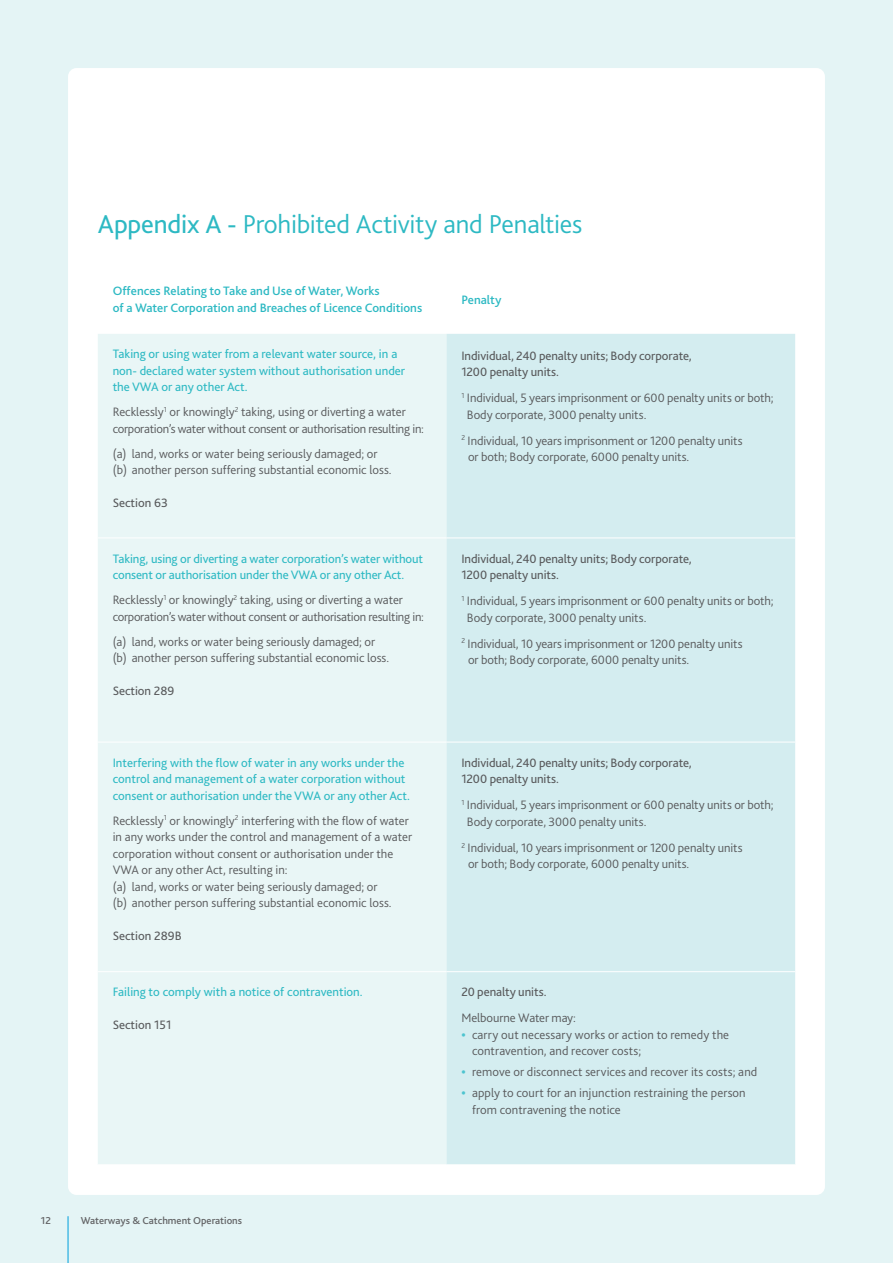
<style>
.page{position:relative;width:893px;height:1263px;background:#e4f4f5}
.page>*{position:absolute;margin:0;border:0;box-sizing:border-box;transform-origin:0 0}
.t1{font:300 27px "Bliss";letter-spacing:-.015em;color:#2db9c3}
.t2{font:300 12.75px/16.5px "Bliss";letter-spacing:-.005em;color:#58595b}
.t3{font:12.75px/16.5px "Bliss";color:#2db9c3}
.t4{font:12.75px/16.5px "Bliss";letter-spacing:-.005em;color:#58595b}
.t5{font:500 12.75px/16.5px "Bliss";color:#2db9c3}
.t6{font:500 10.5px "Bliss";color:#636466}
.s1{font-weight:400}
.s2{font-weight:800;color:#4dc4cf}
</style>
<div class="page">
<div style="left:68px;top:68px;width:757px;height:1127px;background:#fff;border-radius:9px"></div>
<hr style="left:68px;top:1216px;width:1px;height:47px;background:#00a0dc">
<div style="left:98px;top:334px;width:348px;height:830px;background:#e9f6f6"></div>
<div style="left:446px;top:334px;width:349px;height:830px;background:#d4edf0"></div>
<hr style="left:98px;top:537px;width:348px;height:1px;background:#fff">
<hr style="left:446px;top:537px;width:349px;height:1px;background:#fff">
<hr style="left:446px;top:742px;width:349px;height:1px;background:#fff">
<hr style="left:98px;top:742px;width:348px;height:1px;background:#fff">
<hr style="left:98px;top:971px;width:348px;height:1px;background:#fff">
<hr style="left:446px;top:971px;width:349px;height:1px;background:#fff">
<h1 class="t1" style="left:98px;top:207px;width:486px"><span class="s1">Appendix A -</span> Prohibited Activity and Penalties</h1>
<p class="t5" style="left:113px;top:283px;width:311px">Offences Relating to Take and Use of Water, Works<br>of a Water Corporation and Breaches of Licence Conditions</p>
<p class="t5" style="left:461px;top:291px;width:42px">Penalty</p>
<p class="t3" style="left:113px;top:346px;width:294px">Taking or using water from a relevant water source, in a non- declared water system without authorisation under the VWA or any other Act.</p>
<p class="t2" style="left:113px;top:404px;width:313px">Recklessly<sup>1</sup> or knowingly<sup>2</sup> taking, using or diverting a water corporation’s water without consent or authorisation resulting in:</p>
<p class="t2" style="left:113px;top:445px;width:280px">(a) land, works or water being seriously damaged; or (b) another person suffering substantial economic loss.</p>
<p class="t4" style="left:113px;top:495px;width:57px">Section 63</p>
<p class="t4" style="left:461px;top:347px;width:232px">Individual, 240 penalty units; Body corporate,<br>1200 penalty units.</p>
<p class="t2" style="left:467px;top:390px;width:308px;text-indent:-6px"><sup>1</sup> Individual, 5 years imprisonment or 600 penalty units or both;<br>Body corporate, 3000 penalty units.</p>
<p class="t2" style="left:468px;top:432px;width:276px;text-indent:-7px"><sup>2</sup> Individual, 10 years imprisonment or 1200 penalty units or both; Body corporate, 6000 penalty units.</p>
<p class="t3" style="left:113px;top:550px;width:312px">Taking, using or diverting a water corporation’s water without consent or authorisation under the VWA or any other Act.</p>
<p class="t2" style="left:113px;top:591px;width:313px">Recklessly<sup>1</sup> or knowingly<sup>2</sup> taking, using or diverting a water corporation’s water without consent or authorisation resulting in:</p>
<p class="t2" style="left:113px;top:633px;width:278px">(a) land, works or water being seriously damaged; or (b) another person suffering substantial economic loss.</p>
<p class="t4" style="left:113px;top:682px;width:63px">Section 289</p>
<p class="t3" style="left:113px;top:754px;width:299px">Interfering with the flow of water in any works under the control and management of a water corporation without consent or authorisation under the VWA or any other Act.</p>
<p class="t2" style="left:113px;top:812px;width:301px">Recklessly<sup>1</sup> or knowingly<sup>2</sup> interfering with the flow of water in any works under the control and management of a water corporation without consent or authorisation under the VWA or any other Act, resulting in:<br>(a) land, works or water being seriously damaged; or<br>(b) another person suffering substantial economic loss.</p>
<p class="t4" style="left:113px;top:928px;width:71px">Section 289B</p>
<p class="t3" style="left:113px;top:984px;width:252px">Failing to comply with a notice of contravention.</p>
<p class="t4" style="left:113px;top:1017px;width:60px">Section 151</p>
<p class="t4" style="left:461px;top:550px;width:232px">Individual, 240 penalty units; Body corporate,<br>1200 penalty units.</p>
<p class="t2" style="left:467px;top:592px;width:308px;text-indent:-6px"><sup>1</sup> Individual, 5 years imprisonment or 600 penalty units or both;<br>Body corporate, 3000 penalty units.</p>
<p class="t2" style="left:468px;top:635px;width:276px;text-indent:-7px"><sup>2</sup> Individual, 10 years imprisonment or 1200 penalty units or both; Body corporate, 6000 penalty units.</p>
<p class="t4" style="left:461px;top:754px;width:232px">Individual, 240 penalty units; Body corporate,<br>1200 penalty units.</p>
<p class="t2" style="left:467px;top:797px;width:308px;text-indent:-6px"><sup>1</sup> Individual, 5 years imprisonment or 600 penalty units or both;<br>Body corporate, 3000 penalty units.</p>
<p class="t2" style="left:468px;top:839px;width:276px;text-indent:-7px"><sup>2</sup> Individual, 10 years imprisonment or 1200 penalty units or both; Body corporate, 6000 penalty units.</p>
<p class="t4" style="left:461px;top:984px;width:87px">20 penalty units.</p>
<p class="t2" style="left:461px;top:1010px;width:116px">Melbourne Water may:</p>
<p class="t2" style="left:472px;top:1026px;width:259px;text-indent:-11px"><span class="s2">•</span> carry out necessary works or action to remedy the contravention, and recover costs;</p>
<p class="t2" style="left:461px;top:1063px;width:297px"><span class="s2">•</span> remove or disconnect services and recover its costs; and</p>
<p class="t2" style="left:472px;top:1084px;width:275px;line-height:17.5px;text-indent:-11px"><span class="s2">•</span> apply to court for an injunction restraining the person from contravening the notice</p>
<p class="t6" style="left:41px;top:1214px;width:12px">12</p>
<p class="t6" style="left:81px;top:1214px;width:163px">Waterways &amp; Catchment Operations</p>
</div>
